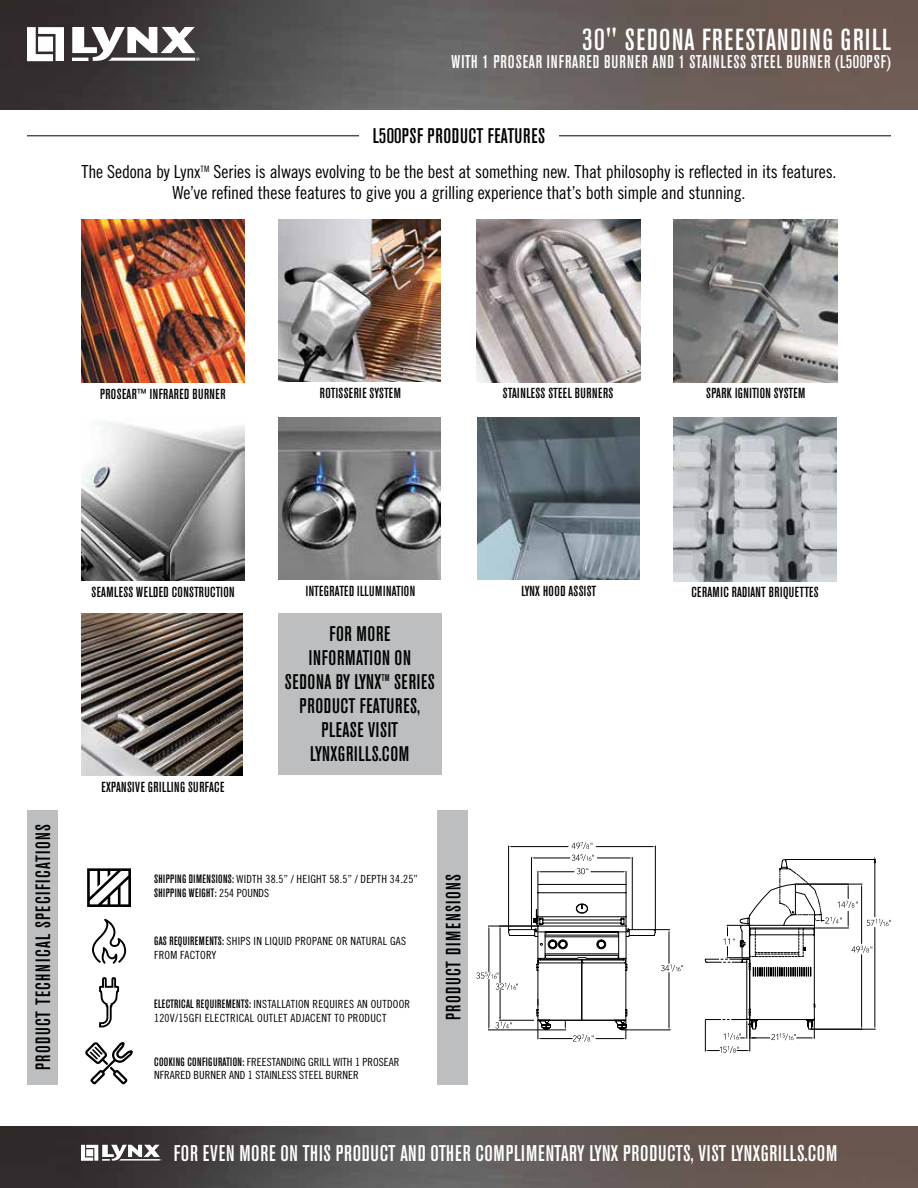
<style>
.page{position:relative;width:918px;height:1188px;background:#fff}
.page>*{position:absolute;margin:0;border:0;box-sizing:border-box;transform-origin:0 0}
.t1{font:500 condensed 30.15px "Akzidenz Grotesk BE";letter-spacing:.05em;color:#fff}
.t2{font:500 condensed 22.5px "Akzidenz Grotesk BE";letter-spacing:.03em;color:#fff}
.t3{font:500 condensed 21px/24px "Akzidenz Grotesk BE";letter-spacing:.03em;color:#000;text-align:center}
.t4{font:500 condensed 20.55px "Akzidenz Grotesk BE";letter-spacing:.07em;color:#000}
.t5{font:500 condensed 18.3px "Akzidenz Grotesk BE";letter-spacing:.05em;color:#fff}
.t6{font:18px/21px "Trade Gothic LT Std Cn 18";letter-spacing:-.01em;color:#000;text-align:center}
.t7{font:500 condensed 14.4px "Akzidenz Grotesk BE";letter-spacing:.03em;color:#000}
.t8{font:500 condensed 12px "Akzidenz Grotesk BE";letter-spacing:.04em;color:#000}
.t9{font:11.25px/14.4px "Trade Gothic LT Std Cn 18";letter-spacing:.02em;color:#000}
.t10{font:11.25px/13.5px "Trade Gothic LT Std Cn 18";color:#000}
.s1{font-family:"Akzidenz Grotesk BE";font-weight:500;font-stretch:condensed;font-size:12px}
.s2{font-family:"Trade Gothic LT Std Cn 18";font-weight:400;font-stretch:normal;font-size:11.25px}
</style>
<div class="page">
<svg style="left:87px;top:868px;width:44px;height:39px"></svg>
<svg style="left:92px;top:919px;width:34px;height:109px"></svg>
<svg style="left:85px;top:1042px;width:48px;height:42px"></svg>
<div style="left:27px;top:810px;width:31px;height:274px;background:#bcbec0"></div>
<img style="left:0;top:0;width:918px;height:109px">
<svg style="left:27px;top:27px;width:37px;height:34px"></svg>
<svg style="left:72px;top:27px;width:127px;height:34px"></svg>
<img style="left:279px;top:418px;width:162px;height:162px">
<img style="left:477px;top:418px;width:162px;height:162px">
<img style="left:674px;top:220px;width:163px;height:163px">
<img style="left:81px;top:613px;width:162px;height:162px">
<img style="left:82px;top:421px;width:162px;height:159px">
<img style="left:673px;top:418px;width:163px;height:163px">
<img style="left:477px;top:220px;width:163px;height:163px">
<hr style="left:27px;top:135px;width:864px;height:1px;background:#000">
<div style="left:359px;top:127px;width:200px;height:28px;background:#fff"></div>
<div style="left:279px;top:613px;width:163px;height:162px;background:#bcbec0"></div>
<img style="left:0;top:1127px;width:918px;height:61px">
<svg style="left:81px;top:1145px;width:81px;height:16px"></svg>
<div style="left:437px;top:810px;width:31px;height:274px;background:#bcbec0"></div>
<img style="left:279px;top:220px;width:162px;height:162px">
<img style="left:81px;top:220px;width:163px;height:163px">
<hr style="left:705px;top:1020px;width:1px;height:31px;background:#000">
<hr style="left:750px;top:1020px;width:1px;height:31px;background:#000">
<svg style="left:705px;top:1046px;width:45px;height:7px"></svg>
<svg style="left:705px;top:856px;width:186px;height:184px"></svg>
<hr style="left:597px;top:858px;width:32px;height:1px;background:#000">
<hr style="left:534px;top:858px;width:36px;height:1px;background:#000">
<hr style="left:632px;top:857px;width:1px;height:72px;background:#000">
<hr style="left:531px;top:857px;width:1px;height:72px;background:#000">
<hr style="left:596px;top:846px;width:56px;height:1px;background:#000">
<hr style="left:512px;top:846px;width:56px;height:1px;background:#000">
<hr style="left:655px;top:846px;width:1px;height:85px;background:#000">
<hr style="left:508px;top:846px;width:1px;height:85px;background:#000">
<svg style="left:572px;top:842px;width:22px;height:19px"></svg>
<svg style="left:476px;top:868px;width:208px;height:174px"></svg>
<h1 class="t1" style="left:582px;top:23px;width:310px">30" SEDONA FREESTANDING GRILL</h1>
<h3 class="t5" style="left:452px;top:52px;width:441px">WITH 1 PROSEAR INFRARED BURNER AND 1 STAINLESS STEEL BURNER (L500PSF)</h3>
<h3 class="t3" style="left:373px;top:124px;width:174px">L500PSF PRODUCT FEATURES</h3>
<h3 class="t6" style="left:81px;top:161px;width:757px">The Sedona by Lynx<sup>TM</sup> Series is always evolving to be the best at something new. That philosophy is reflected in its features.<br>We’ve refined these features to give you a grilling experience that’s both simple and stunning.</h3>
<p class="t7" style="left:100px;top:386px;width:127px">PROSEAR™ INFRARED BURNER</p>
<p class="t7" style="left:320px;top:385px;width:83px">ROTISSERIE SYSTEM</p>
<p class="t7" style="left:503px;top:385px;width:112px">STAINLESS STEEL BURNERS</p>
<p class="t7" style="left:706px;top:385px;width:101px">SPARK IGNITION SYSTEM</p>
<h3 class="t4" style="left:32px;top:1070px;width:248px;rotate:-90deg">PRODUCT TECHNICAL SPECIFICATIONS</h3>
<p class="t7" style="left:521px;top:583px;width:76px">LYNX HOOD ASSIST</p>
<p class="t7" style="left:306px;top:583px;width:111px">INTEGRATED ILLUMINATION</p>
<h3 class="t3" style="left:285px;top:622px;width:152px">FOR MORE<br>INFORMATION ON<br>SEDONA BY LYNX<sup>TM</sup> SERIES<br>PRODUCT FEATURES,<br>PLEASE VISIT<br>LYNXGRILLS.COM</h3>
<p class="t7" style="left:92px;top:584px;width:145px">SEAMLESS WELDED CONSTRUCTION</p>
<p class="t7" style="left:691px;top:584px;width:129px">CERAMIC RADIANT BRIQUETTES</p>
<p class="t7" style="left:101px;top:779px;width:124px">EXPANSIVE GRILLING SURFACE</p>
<p class="t9" style="left:154px;top:871px;width:265px"><span class="s1">SHIPPING DIMENSIONS:</span> WIDTH 38.5” / HEIGHT 58.5” / DEPTH 34.25”</p>
<p class="t8" style="left:154px;top:886px;width:117px">SHIPPING WEIGHT: <span class="s2">254 POUNDS</span></p>
<p class="t9" style="left:154px;top:933px;width:253px"><span class="s1">GAS REQUIREMENTS:</span> SHIPS IN LIQUID PROPANE OR NATURAL GAS<br>FROM FACTORY</p>
<p class="t9" style="left:154px;top:996px;width:258px"><span class="s1">ELECTRICAL REQUIREMENTS:</span> INSTALLATION REQUIRES AN OUTDOOR<br>120V/15GFI ELECTRICAL OUTLET ADJACENT TO PRODUCT</p>
<p class="t10" style="left:154px;top:1055px;width:247px"><span class="s1">COOKING CONFIGURATION:</span> FREESTANDING GRILL WITH 1 PROSEAR<br>NFRARED BURNER AND 1 STAINLESS STEEL BURNER</p>
<h3 class="t4" style="left:442px;top:1020px;width:148px;rotate:-90deg">PRODUCT DIMENSIONS</h3>
<h2 class="t2" style="left:174px;top:1140px;width:665px">FOR EVEN MORE ON THIS PRODUCT AND OTHER COMPLIMENTARY LYNX PRODUCTS, VIST LYNXGRILLS.COM</h2>
</div>
